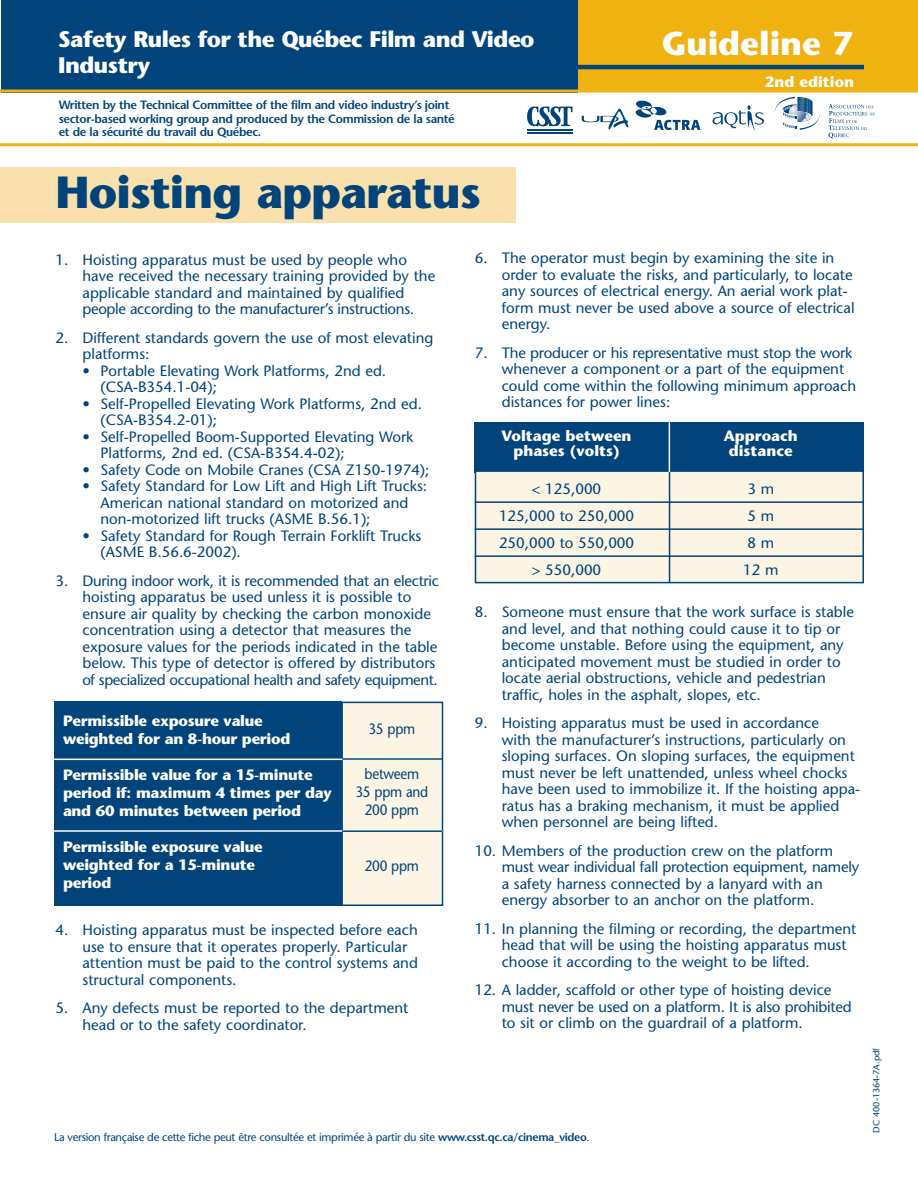
<style>
.page{position:relative;width:918px;height:1188px;background:#fff}
.page>*{position:absolute;margin:0;border:0;box-sizing:border-box;transform-origin:0 0}
.t1{font:700 45px "Stone Sans";letter-spacing:-.02em;color:#00447b}
.t2{font:700 33px "Stone Sans";color:#fff}
.t3{font:700 22.5px/25.5px "Stone Sans";letter-spacing:-.025em;color:#fff}
.t4{font:15px/16.5px "Stone Sans";color:#00447b}
.t5{font:700 15px/18px "Stone Sans";letter-spacing:-.02em;color:#fff}
.t6{font:700 15px "Stone Sans";color:#fff}
.t7{font:15px/18px "Stone Sans";color:#00447b;text-align:center;scale:.9 1}
.t8{font:600 12px/13.5px "Stone Sans";letter-spacing:-.03em;color:#00447b}
.t9{font:11.25px "Stone Sans";letter-spacing:-.03em;color:#00447b}
.t10{font:9px "Stone Sans";color:#00447b}
.s1{font-weight:600}
</style>
<div class="page">
<div style="left:475px;top:422px;width:389px;height:50px;background:#00447b"></div>
<div style="left:476px;top:471px;width:387px;height:112px;background:#fcf5e4"></div>
<div style="left:475px;top:470px;width:389px;height:113px;border:2px solid #00447b"></div>
<hr style="left:475px;top:501px;width:389px;height:2px;background:#00447b">
<hr style="left:475px;top:528px;width:389px;height:2px;background:#00447b">
<hr style="left:475px;top:555px;width:389px;height:2px;background:#00447b">
<div style="left:576px;top:0;width:342px;height:92px;background:#efb211"></div>
<hr style="left:566px;top:65px;width:298px;height:4px;background:#00447b">
<div style="left:1px;top:0;width:577px;height:92px;background:#00447b"></div>
<div style="left:0;top:167px;width:515px;height:55px;background:#fae0ac"></div>
<hr style="left:0;top:143px;width:918px;height:3px;background:#efb211">
<hr style="left:0;top:90px;width:918px;height:3px;background:#efb211">
<hr style="left:527px;top:132px;width:46px;height:1px;background:#00447b">
<svg style="left:527px;top:106px;width:46px;height:21px"></svg>
<hr style="left:527px;top:129px;width:45px;height:2px;background:#00447b">
<svg style="left:582px;top:109px;width:46px;height:21px"></svg>
<svg style="left:635px;top:100px;width:65px;height:30px"></svg>
<svg style="left:712px;top:105px;width:52px;height:26px"></svg>
<svg style="left:828px;top:104px;width:47px;height:34px"></svg>
<svg style="left:774px;top:97px;width:46px;height:33px"></svg>
<div style="left:342px;top:702px;width:100px;height:203px;background:#fcf5e4"></div>
<div style="left:341px;top:702px;width:102px;height:204px;border:2px solid #00447b"></div>
<div style="left:54px;top:702px;width:288px;height:204px;background:#00447b"></div>
<hr style="left:54px;top:830px;width:388px;height:2px;background:#fff">
<hr style="left:54px;top:759px;width:387px;height:1px;background:#fff">
<hr style="left:342px;top:758px;width:100px;height:2px;background:#00447b">
<hr style="left:342px;top:830px;width:100px;height:2px;background:#00447b">
<hr style="left:669px;top:471px;width:1px;height:112px;background:#00447b">
<hr style="left:669px;top:420px;width:1px;height:52px;background:#fff">
<h3 class="t3" style="left:58px;top:29px;width:478px">Safety Rules for the Québec Film and Video<br>Industry</h3>
<h2 class="t2" style="left:662px;top:30px;width:193px">Guideline 7</h2>
<p class="t6" style="left:765px;top:76px;width:91px">2nd edition</p>
<p class="t8" style="left:59px;top:100px;width:398px">Written by the Technical Committee of the film and video industry’s joint sector-based working group and produced by the Commission de la santé et de la sécurité du travail du Québec.</p>
<h1 class="t1" style="left:56px;top:174px;width:427px">Hoisting apparatus</h1>
<p class="t4" style="left:82px;top:253px;width:354px;text-indent:-27px">1. Hoisting apparatus must be used by people who have received the necessary training provided by the applicable standard and maintained by qualified people according to the manufacturer’s instructions.</p>
<p class="t4" style="left:82px;top:331px;width:352px;text-indent:-27px">2. Different standards govern the use of most elevating platforms:</p>
<p class="t4" style="left:100px;top:364px;width:287px;text-indent:-18px">• Portable Elevating Work Platforms, 2nd ed. (CSA-B354.1-04);</p>
<p class="t4" style="left:100px;top:397px;width:323px;text-indent:-18px">• Self-Propelled Elevating Work Platforms, 2nd ed. (CSA-B354.2-01);</p>
<p class="t4" style="left:100px;top:430px;width:314px;text-indent:-18px">• Self-Propelled Boom-Supported Elevating Work<br>Platforms, 2nd ed. (CSA-B354.4-02);</p>
<p class="t4" style="left:82px;top:463px;width:349px">• Safety Code on Mobile Cranes (CSA Z150-1974);</p>
<p class="t4" style="left:100px;top:479px;width:328px;text-indent:-18px">• Safety Standard for Low Lift and High Lift Trucks:<br>American national standard on motorized and non-motorized lift trucks (ASME B.56.1);</p>
<p class="t4" style="left:100px;top:529px;width:322px;text-indent:-18px">• Safety Standard for Rough Terrain Forklift Trucks (ASME B.56.6-2002).</p>
<p class="t4" style="left:82px;top:574px;width:358px;text-indent:-27px">3. During indoor work, it is recommended that an electric hoisting apparatus be used unless it is possible to ensure air quality by checking the carbon monoxide concentration using a detector that measures the exposure values for the periods indicated in the table below. This type of detector is offered by distributors of specialized occupational health and safety equipment.</p>
<p class="t5" style="left:63px;top:714px;width:229px">Permissible exposure value weighted for an 8-hour period</p>
<p class="t5" style="left:63px;top:768px;width:270px">Permissible value for a 15-minute period if: maximum 4 times per day and 60 minutes between period</p>
<p class="t5" style="left:63px;top:840px;width:201px">Permissible exposure value weighted for a 15-minute period</p>
<p class="t7" style="left:368px;top:722px;width:54px">35 ppm</p>
<p class="t7" style="left:355px;top:767px;width:82px">betweem<br>35 ppm and<br>200 ppm</p>
<p class="t7" style="left:365px;top:858px;width:62px">200 ppm</p>
<p class="t4" style="left:82px;top:923px;width:337px;text-indent:-27px">4. Hoisting apparatus must be inspected before each use to ensure that it operates properly. Particular attention must be paid to the control systems and structural components.</p>
<p class="t4" style="left:82px;top:1001px;width:327px;text-indent:-27px">5. Any defects must be reported to the department head or to the safety coordinator.</p>
<p class="t4" style="left:502px;top:251px;width:354px;text-indent:-27px">6. The operator must begin by examining the site in order to evaluate the risks, and particularly, to locate any sources of electrical energy. An aerial work plat&shy;form must never be used above a source of electrical energy.</p>
<p class="t4" style="left:502px;top:346px;width:356px;text-indent:-27px">7. The producer or his representative must stop the work whenever a component or a part of the equipment could come within the following minimum approach distances for power lines:</p>
<p class="t6" style="left:502px;top:430px;width:131px">Voltage between</p>
<p class="t6" style="left:724px;top:430px;width:76px">Approach</p>
<p class="t6" style="left:513px;top:445px;width:108px">phases (volts)</p>
<p class="t6" style="left:729px;top:445px;width:65px">distance</p>
<p class="t4" style="left:532px;top:482px;width:71px">&lt; 125,000</p>
<p class="t4" style="left:747px;top:482px;width:28px">3 m</p>
<p class="t4" style="left:499px;top:509px;width:137px">125,000 to 250,000</p>
<p class="t4" style="left:747px;top:509px;width:28px">5 m</p>
<p class="t4" style="left:499px;top:536px;width:137px">250,000 to 550,000</p>
<p class="t4" style="left:747px;top:536px;width:28px">8 m</p>
<p class="t4" style="left:532px;top:563px;width:71px">&gt; 550,000</p>
<p class="t4" style="left:743px;top:563px;width:37px">12 m</p>
<p class="t4" style="left:502px;top:605px;width:354px;text-indent:-27px">8. Someone must ensure that the work surface is stable and level, and that nothing could cause it to tip or become unstable. Before using the equipment, any anticipated movement must be studied in order to locate aerial obstructions, vehicle and pedestrian traffic, holes in the asphalt, slopes, etc.</p>
<p class="t4" style="left:502px;top:716px;width:360px;text-indent:-27px">9. Hoisting apparatus must be used in accordance<br>with the manufacturer’s instructions, particularly on sloping surfaces. On sloping surfaces, the equipment must never be left unattended, unless wheel chocks have been used to immobilize it. If the hoisting appa&shy;ratus has a braking mechanism, it must be applied when personnel are being lifted.</p>
<p class="t4" style="left:502px;top:844px;width:359px;text-indent:-27px">10. Members of the production crew on the platform must wear individual fall protection equipment, namely a safety harness connected by a lanyard with an energy absorber to an anchor on the platform.</p>
<p class="t4" style="left:502px;top:922px;width:356px;text-indent:-27px">11. In planning the filming or recording, the department head that will be using the hoisting apparatus must choose it according to the weight to be lifted.</p>
<p class="t4" style="left:502px;top:983px;width:352px;text-indent:-27px">12. A ladder, scaffold or other type of hoisting device must never be used on a platform. It is also prohibited to sit or climb on the guardrail of a platform.</p>
<p class="t9" style="left:54px;top:1132px;width:537px">La version française de cette fiche peut être consultée et imprimée à partir du site <span class="s1">www.csst.qc.ca/cinema_video</span>.</p>
<p class="t10" style="left:873px;top:1132px;width:86px;rotate:-90deg">DC 400-1364-7A.pdf</p>
</div>
